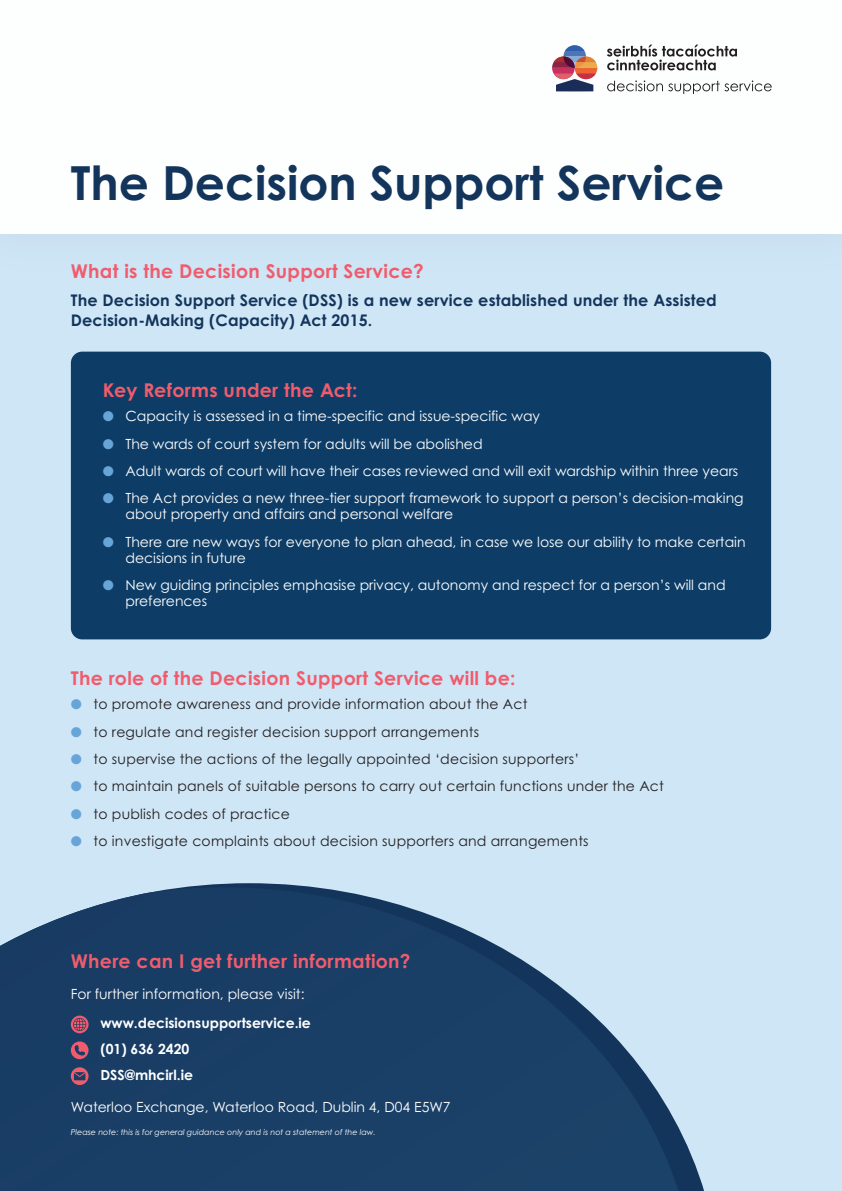
<style>
.page{position:relative;width:842px;height:1191px;background:#cfe6f6}
.page>*{position:absolute;margin:0;border:0;box-sizing:border-box;transform-origin:0 0}
.t1{font:700 47px "Century Gothic Pro";color:#13355c}
.t2{font:700 19px "Century Gothic Pro";letter-spacing:.015em;color:#f05c6d}
.t3{font:700 16px/20px "Century Gothic Pro";letter-spacing:.01em;color:#13355c}
.t4{font:14px/16px "Century Gothic Pro";color:#fff}
.t5{font:14px "Century Gothic Pro";letter-spacing:.015em;color:#231f20}
.t6{font:700 14px/25.9px "Century Gothic Pro";color:#fff}
.t7{font:italic 8px "Century Gothic Pro";color:#fff}
.s1{color:#67a5d9}
</style>
<div class="page">
<div style="left:71px;top:351px;width:700px;height:288px;background:#0d3d67;border-radius:11px"></div>
<svg style="left:186px;top:883px;width:518px;height:308px"></svg>
<svg style="left:0;top:887px;width:678px;height:304px"></svg>
<img style="left:0;top:233px;width:842px;height:1px">
<div style="left:0;top:0;width:842px;height:233px;background:#fdfefe"></div>
<svg style="left:71px;top:1015px;width:18px;height:18px"></svg>
<svg style="left:71px;top:1041px;width:18px;height:18px"></svg>
<svg style="left:71px;top:1067px;width:18px;height:18px"></svg>
<svg style="left:552px;top:45px;width:45px;height:46px"></svg>
<svg style="left:607px;top:45px;width:130px;height:25px"></svg>
<svg style="left:607px;top:80px;width:165px;height:14px"></svg>
<h1 class="t1" style="left:71px;top:154px;width:655px">The Decision Support Service</h1>
<h2 class="t2" style="left:71px;top:260px;width:355px">What is the Decision Support Service?</h2>
<p class="t3" style="left:71px;top:290px;width:647px">The Decision Support Service (DSS) is a new service established under the Assisted<br>Decision-Making (Capacity) Act 2015.</p>
<h2 class="t2" style="left:103px;top:378px;width:256px">Key Reforms under the Act:</h2>
<p class="t4" style="left:103px;top:408px;width:439px"><span class="s1">●</span> Capacity is assessed in a time-specific and issue-specific way</p>
<p class="t4" style="left:103px;top:435px;width:381px"><span class="s1">●</span> The wards of court system for adults will be abolished</p>
<p class="t4" style="left:103px;top:463px;width:637px"><span class="s1">●</span> Adult wards of court will have their cases reviewed and will exit wardship within three years</p>
<p class="t4" style="left:125px;top:490px;width:620px;text-indent:-23px"><span class="s1">●</span> The Act provides a new three-tier support framework to support a person’s decision-making about property and affairs and personal welfare</p>
<p class="t4" style="left:125px;top:533px;width:622px;text-indent:-23px"><span class="s1">●</span> There are new ways for everyone to plan ahead, in case we lose our ability to make certain decisions in future</p>
<p class="t4" style="left:125px;top:577px;width:602px;text-indent:-23px"><span class="s1">●</span> New guiding principles emphasise privacy, autonomy and respect for a person’s will and preferences</p>
<h2 class="t2" style="left:71px;top:666px;width:446px">The role of the Decision Support Service will be:</h2>
<p class="t5" style="left:71px;top:695px;width:458px"><span class="s1">●</span> to promote awareness and provide information about the Act</p>
<p class="t5" style="left:71px;top:723px;width:410px"><span class="s1">●</span> to regulate and register decision support arrangements</p>
<p class="t5" style="left:71px;top:750px;width:510px"><span class="s1">●</span> to supervise the actions of the legally appointed ‘decision supporters’</p>
<p class="t5" style="left:71px;top:777px;width:595px"><span class="s1">●</span> to maintain panels of suitable persons to carry out certain functions under the Act</p>
<p class="t5" style="left:71px;top:805px;width:220px"><span class="s1">●</span> to publish codes of practice</p>
<p class="t5" style="left:71px;top:832px;width:519px"><span class="s1">●</span> to investigate complaints about decision supporters and arrangements</p>
<h2 class="t2" style="left:71px;top:949px;width:341px">Where can I get further information?</h2>
<p class="t4" style="left:71px;top:986px;width:235px">For further information, please visit:</p>
<p class="t6" style="left:100px;top:1010px;width:212px">www.decisionsupportservice.ie (01) 636 2420<br>DSS@mhcirl.ie</p>
<p class="t4" style="left:71px;top:1098px;width:381px">Waterloo Exchange, Waterloo Road, Dublin 4, D04 E5W7</p>
<p class="t7" style="left:71px;top:1127px;width:306px">Please note: this is for general guidance only and is not a statement of the law.</p>
</div>
